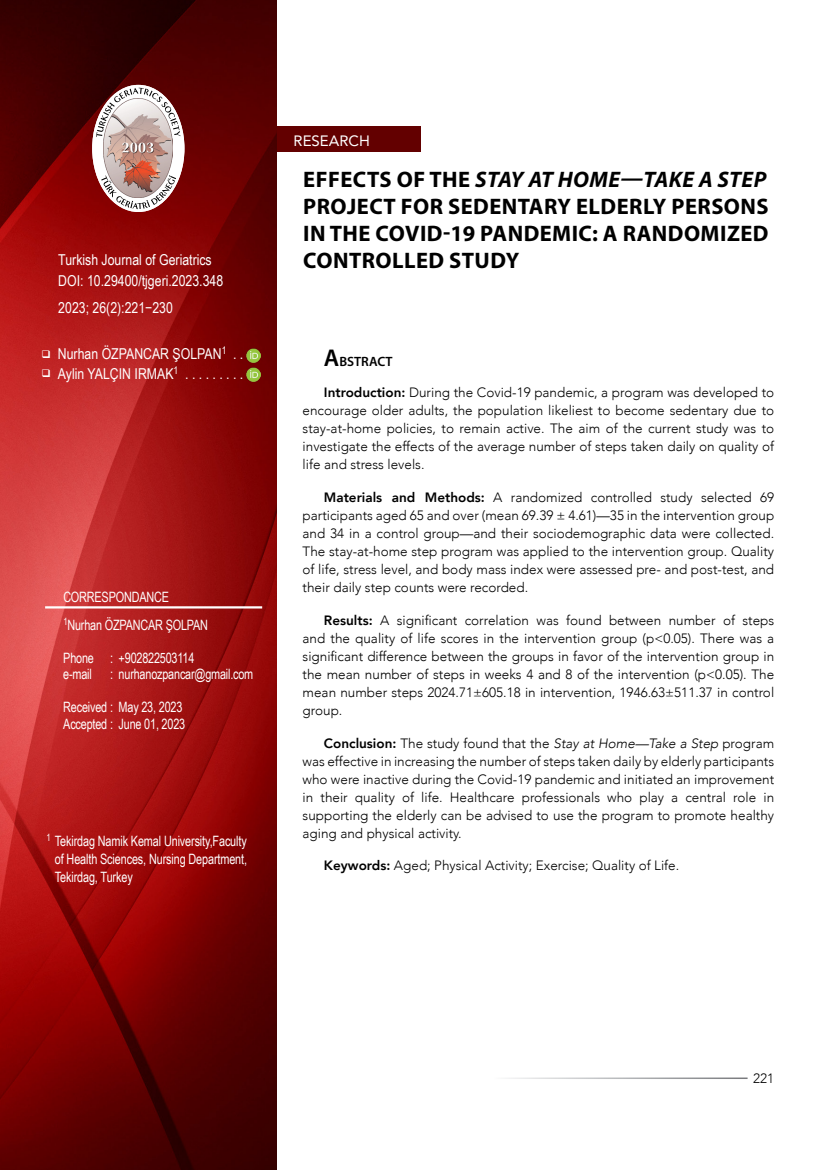
<style>
.page{position:relative;width:830px;height:1170px;background:#fff}
.page>*{position:absolute;margin:0;border:0;box-sizing:border-box;transform-origin:0 0}
.t1{font:700 22.5px/27px "Myriad Pro";letter-spacing:.02em;color:#000;text-align:justify}
.t2{font:15px/21px "Arial Narrow";color:#fff}
.t3{font:15px "Avenir";color:#fff}
.t4{font:14.25px/18px "Arial Narrow";letter-spacing:-.015em;color:#fff;scale:.93 1}
.t5{font:300 13.5px/18px "Avenir";color:#000;text-align:justify}
.t6{font:600 13.5px "Myriad Pro";color:#000}
.s1{font-style:italic}
.s2{font-size:24.3px}
.s3{font-weight:800}
</style>
<div class="page">
<div style="left:276px;top:126px;width:145px;height:26px;background:#630000"></div>
<img style="left:0;top:0;width:276px;height:1169px">
<hr style="left:45px;top:606px;width:217px;height:2px;background:#fff">
<img style="left:246px;top:348px;width:14px;height:14px">
<img style="left:246px;top:368px;width:14px;height:14px">
<svg style="left:92px;top:85px;width:92px;height:127px"></svg>
<svg style="left:96px;top:88px;width:84px;height:49px"></svg>
<svg style="left:101px;top:175px;width:75px;height:34px"></svg>
<svg style="left:42px;top:350px;width:8px;height:7px"></svg>
<svg style="left:42px;top:370px;width:8px;height:7px"></svg>
<p class="t2" style="left:58px;top:249px;width:166px">Turkish Journal of Geriatrics<br>DOI: 10.29400/tjgeri.2023.348</p>
<p class="t2" style="left:58px;top:296px;width:116px">2023; 26(2):221−230</p>
<p class="t2" style="left:58px;top:343px;width:176px;line-height:20px">Nurhan ÖZPANCAR ŞOLPAN<sup>1</sup> ..<br>Aylin YALÇIN IRMAK<sup>1</sup> .........</p>
<p class="t4" style="left:63px;top:587px;width:115px">CORRESPONDANCE</p>
<p class="t4" style="left:63px;top:615px;width:157px"><sup>1</sup>Nurhan ÖZPANCAR ŞOLPAN</p>
<p class="t4" style="left:63px;top:648px;width:142px;line-height:16.5px">Phone : +902822503114 e-mail</p>
<p class="t4" style="left:110px;top:664px;width:155px">: nurhanozpancar@gmail.com</p>
<p class="t4" style="left:63px;top:698px;width:132px;line-height:16.5px">Received : May 23, 2023<br>Accepted : June 01, 2023</p>
<p class="t4" style="left:55px;top:831px;width:208px;text-align:justify;text-indent:-9px"><sup>1</sup> Tekirdag Namik Kemal University,Faculty of Health Sciences, Nursing Department, Tekirdag, Turkey</p>
<p class="t3" style="left:293px;top:129px;width:78px">RESEARCH</p>
<h1 class="t1" style="left:303px;top:165px;width:466px">EFFECTS OF THE <span class="s1">STAY AT HOME—TAKE A STEP </span>PROJECT FOR SEDENTARY ELDERLY PERSONS IN THE COVID-19 PANDEMIC: A RANDOMIZED CONTROLLED STUDY</h1>
<p class="t6" style="left:324px;top:353px;width:70px"><span class="s2">A</span>BSTRACT</p>
<p class="t5" style="left:302px;top:383px;width:473px;text-indent:21px"><span class="s3">Introduction:</span> During the Covid-19 pandemic, a program was developed to encourage older adults, the population likeliest to become sedentary due to stay-at-home policies, to remain active. The aim of the current study was to investigate the effects of the average number of steps taken daily on quality of life and stress levels.</p>
<p class="t5" style="left:302px;top:488px;width:473px;text-indent:21px"><span class="s3">Materials and Methods:</span> A randomized controlled study selected 69 participants aged 65 and over (mean 69.39 ± 4.61)—35 in the intervention group and 34 in a control group—and their sociodemographic data were collected.<br>The stay-at-home step program was applied to the intervention group. Quality of life, stress level, and body mass index were assessed pre- and post-test, and their daily step counts were recorded.</p>
<p class="t5" style="left:302px;top:611px;width:473px;text-indent:21px"><span class="s3">Results:</span> A significant correlation was found between number of steps and the quality of life scores in the intervention group (p&lt;0.05). There was a significant difference between the groups in favor of the intervention group in the mean number of steps in weeks 4 and 8 of the intervention (p&lt;0.05). The mean number steps 2024.71±605.18 in intervention, 1946.63±511.37 in control group.</p>
<p class="t5" style="left:302px;top:733px;width:473px;text-indent:21px"><span class="s3">Conclusion:</span> The study found that the <span class="s1">Stay at Home—Take a Step</span> program was effective in increasing the number of steps taken daily by elderly participants who were inactive during the Covid-19 pandemic and initiated an improvement in their quality of life. Healthcare professionals who play a central role in supporting the elderly can be advised to use the program to promote healthy aging and physical activity.</p>
<p class="t5" style="left:324px;top:856px;width:357px"><span class="s3">Keywords:</span> Aged; Physical Activity; Exercise; Quality of Life.</p>
<p class="t5" style="left:752px;top:1069px;width:23px">221</p>
</div>
